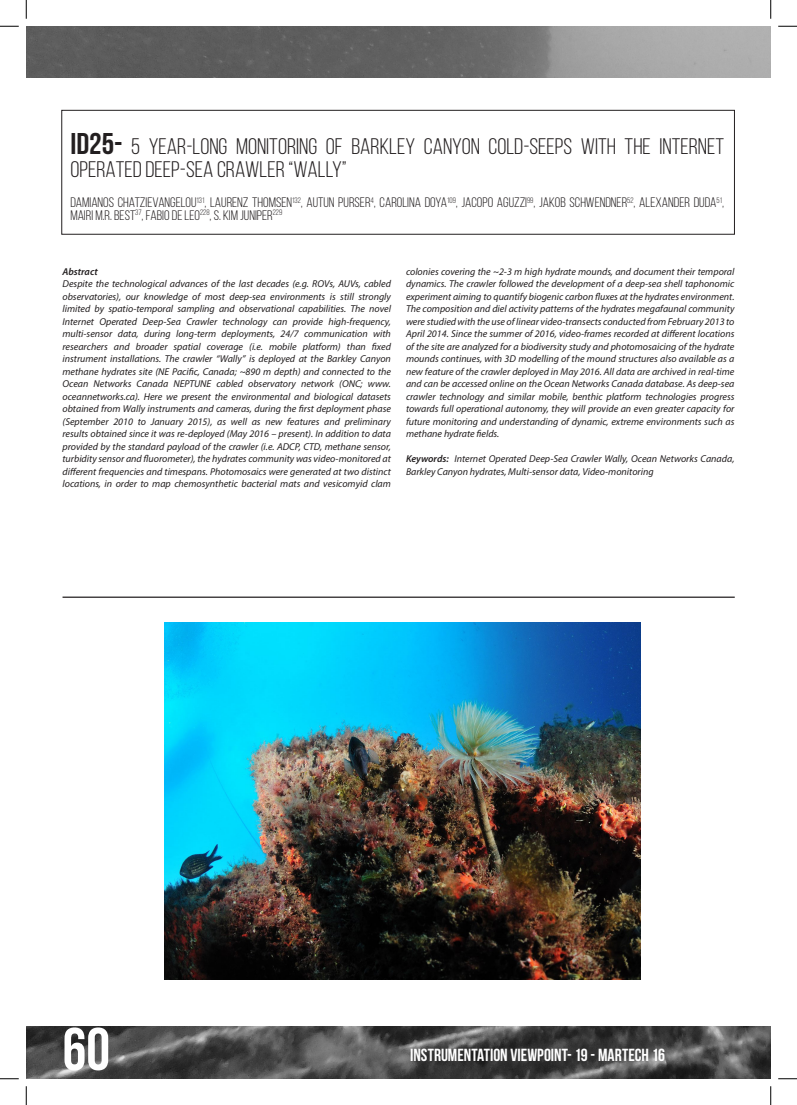
<style>
.page{position:relative;width:797px;height:1105px;background:#fff}
.page>*{position:absolute;margin:0;border:0;box-sizing:border-box;transform-origin:0 0}
.t1{font:700 60px "Bebas Neue";color:#fff}
.TITOLS{font:22.5px/22.5px "Bebas Neue";color:#231f20;scale:1.05 1}
.t2{font:700 17.5px "Bebas Neue";color:#fff}
.AUTORS{font:13.75px/12.5px "Bebas Neue";color:#231f20;scale:1.05 1}
.CUERPO_TEXTO{font:italic 10px/12.5px "Myriad Pro";color:#231f20;text-align:justify}
.CUERPO_TEXTO-2{font:italic 600 10px "Myriad Pro";color:#231f20}
.s1{font-weight:700;font-size:30px}
.s2{font-weight:600}
</style>
<div class="page">
<img style="left:26px;top:1026px;width:744px;height:53px">
<img style="left:26px;top:26px;width:744px;height:52px">
<div style="left:61px;top:110px;width:673px;height:125px;border:1px solid #231f20"></div>
<img style="left:164px;top:622px;width:476px;height:357px">
<hr style="left:62px;top:597px;width:672px;height:1px;background:#231f20">
<svg style="left:0;top:25px;width:19px;height:2px"></svg>
<svg style="left:778px;top:25px;width:19px;height:2px"></svg>
<svg style="left:0;top:1078px;width:19px;height:1px"></svg>
<svg style="left:778px;top:1078px;width:19px;height:1px"></svg>
<svg style="left:25px;top:0;width:2px;height:19px"></svg>
<svg style="left:25px;top:1086px;width:2px;height:19px"></svg>
<svg style="left:770px;top:0;width:1px;height:19px"></svg>
<svg style="left:770px;top:1086px;width:1px;height:19px"></svg>
<p class="TITOLS" style="left:70px;top:135px;width:624px"><span class="s1">ID25-</span> 5 YEAR-LONG MONITORING OF BARKLEY CANYON COLD-SEEPS WITH THE INTERNET<br>OPERATED DEEP-SEA CRAWLER “WALLY”</p>
<p class="AUTORS" style="left:70px;top:196px;width:624px">DAMIANOS CHATZIEVANGELOU<sup>131</sup>, LAURENZ THOMSEN<sup>132</sup>, AUTUN PURSER<sup>4</sup>, CAROLINA DOYA<sup>109</sup>, JACOPO AGUZZI<sup>99</sup>, JAKOB SCHWENDNER<sup>52</sup>, ALEXANDER DUDA<sup>51</sup>,<br>MAIRI M.R. BEST<sup>37</sup>, FABIO DE LEO<sup>228</sup>, S. KIM JUNIPER<sup>229</sup></p>
<p class="CUERPO_TEXTO-2" style="left:62px;top:265px;width:37px">Abstract</p>
<p class="CUERPO_TEXTO" style="left:62px;top:278px;width:330px">Despite the technological advances of the last decades (e.g. ROVs, AUVs, cabled observatories), our knowledge of most deep-sea environments is still strongly limited by spatio-temporal sampling and observational capabilities. The novel Internet Operated Deep-Sea Crawler technology can provide high-frequency, multi-sensor data, during long-term deployments, 24/7 communication with researchers and broader spatial coverage (i.e. mobile platform) than fixed instrument installations. The crawler “Wally” is deployed at the Barkley Canyon methane hydrates site (NE Pacific, Canada; ~890 m depth) and connected to the Ocean Networks Canada NEPTUNE cabled observatory network (ONC; www. oceannetworks.ca). Here we present the environmental and biological datasets obtained from Wally instruments and cameras, during the first deployment phase (September 2010 to January 2015), as well as new features and preliminary results obtained since it was re-deployed (May 2016 – present). In addition to data provided by the standard payload of the crawler (i.e. ADCP, CTD, methane sensor, turbidity sensor and fluorometer), the hydrates community was video-monitored at different frequencies and timespans. Photomosaics were generated at two distinct locations, in order to map chemosynthetic bacterial mats and vesicomyid clam</p>
<p class="CUERPO_TEXTO" style="left:406px;top:265px;width:330px">colonies covering the ~2-3 m high hydrate mounds, and document their temporal dynamics. The crawler followed the development of a deep-sea shell taphonomic experiment aiming to quantify biogenic carbon fluxes at the hydrates environment.<br>The composition and diel activity patterns of the hydrates megafaunal community were studied with the use of linear video-transects conducted from February 2013 to April 2014. Since the summer of 2016, video-frames recorded at different locations of the site are analyzed for a biodiversity study and photomosaicing of the hydrate mounds continues, with 3D modelling of the mound structures also available as a new feature of the crawler deployed in May 2016. All data are archived in real-time and can be accessed online on the Ocean Networks Canada database. As deep-sea crawler technology and similar mobile, benthic platform technologies progress towards full operational autonomy, they will provide an even greater capacity for future monitoring and understanding of dynamic, extreme environments such as methane hydrate fields.</p>
<p class="CUERPO_TEXTO" style="left:406px;top:453px;width:330px"><span class="s2">Keywords:</span> Internet Operated Deep-Sea Crawler Wally, Ocean Networks Canada,<br>Barkley Canyon hydrates, Multi-sensor data, Video-monitoring</p>
<h1 class="t1" style="left:62px;top:1016px;width:49px">60</h1>
<h3 class="t2" style="left:410px;top:1045px;width:256px">INSTRUMENTATION VIEWPOINT- 19 - MARTECH 16</h3>
</div>
